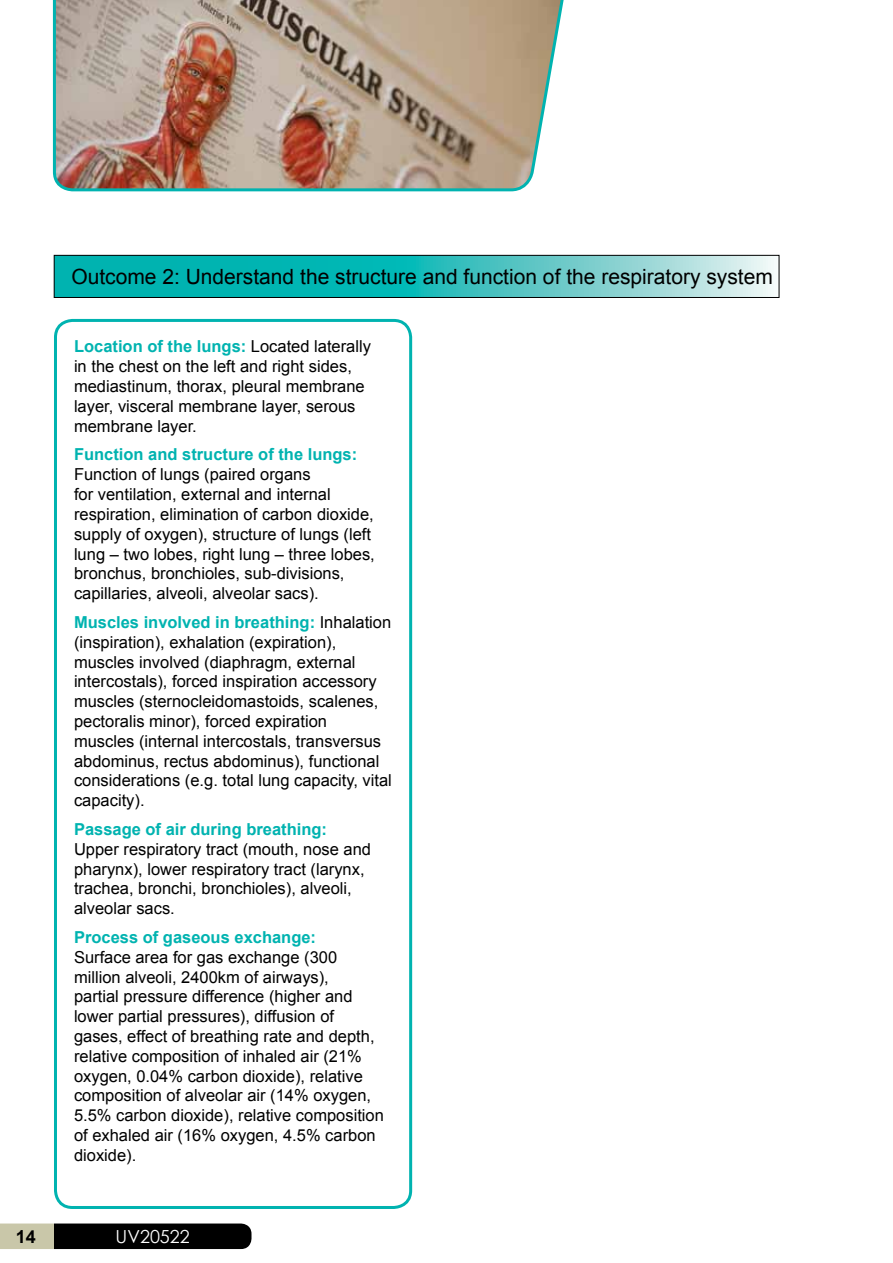
<style>
.page{position:relative;width:893px;height:1263px;background:#fff}
.page>*{position:absolute;margin:0;border:0;box-sizing:border-box;transform-origin:0 0}
.t1{font:21px "Arial";color:#000}
.t2{font:18px "Century Gothic";color:#fff}
.t3{font:700 18px "Arial";color:#000}
.t4{font:16.5px/19.8px "Arial";color:#000}
.t5{font:700 16.5px "Arial";color:#00b3b0}
.s1{font-weight:700;color:#00b3b0}
</style>
<div class="page">
<svg style="left:56px;top:257px;width:718px;height:39px;background:#40c3c1"></svg>
<div style="left:54px;top:255px;width:725px;height:43px;border:1px solid #000"></div>
<svg style="left:0;top:1223px;width:251px;height:26px;background:#30302a"></svg>
<div style="left:54px;top:319px;width:358px;height:890px;border:3px solid #00b3b0;border-radius:17px"></div>
<img style="left:52px;top:0;width:512px;height:192px">
<p class="t1" style="left:71px;top:263px;width:703px">Outcome 2: Understand the structure and function of the respiratory system</p>
<p class="t4" style="left:74px;top:337px;width:299px"><span class="s1">Location of the lungs:</span> Located laterally in the chest on the left and right sides, mediastinum, thorax, pleural membrane layer, visceral membrane layer, serous membrane layer.</p>
<p class="t5" style="left:74px;top:444px;width:285px">Function and structure of the lungs:</p>
<p class="t4" style="left:74px;top:465px;width:302px">Function of lungs (paired organs<br>for ventilation, external and internal respiration, elimination of carbon dioxide, supply of oxygen), structure of lungs (left lung – two lobes, right lung – three lobes, bronchus, bronchioles, sub-divisions, capillaries, alveoli, alveolar sacs).</p>
<p class="t4" style="left:74px;top:612px;width:319px"><span class="s1">Muscles involved in breathing:</span> Inhalation (inspiration), exhalation (expiration), muscles involved (diaphragm, external intercostals), forced inspiration accessory muscles (sternocleidomastoids, scalenes, pectoralis minor), forced expiration<br>muscles (internal intercostals, transversus abdominus, rectus abdominus), functional considerations (e.g. total lung capacity, vital capacity).</p>
<p class="t5" style="left:74px;top:818px;width:255px">Passage of air during breathing:</p>
<p class="t4" style="left:74px;top:839px;width:299px">Upper respiratory tract (mouth, nose and pharynx), lower respiratory tract (larynx, trachea, bronchi, bronchioles), alveoli, alveolar sacs.</p>
<p class="t5" style="left:74px;top:926px;width:244px">Process of gaseous exchange:</p>
<p class="t4" style="left:74px;top:947px;width:311px">Surface area for gas exchange (300 million alveoli, 2400km of airways),<br>partial pressure difference (higher and lower partial pressures), diffusion of gases, effect of breathing rate and depth, relative composition of inhaled air (21% oxygen, 0.04% carbon dioxide), relative composition of alveolar air (14% oxygen, 5.5% carbon dioxide), relative composition of exhaled air (16% oxygen, 4.5% carbon dioxide).</p>
<p class="t3" style="left:16px;top:1225px;width:22px">14</p>
<p class="t2" style="left:116px;top:1223px;width:76px">UV20522</p>
</div>
